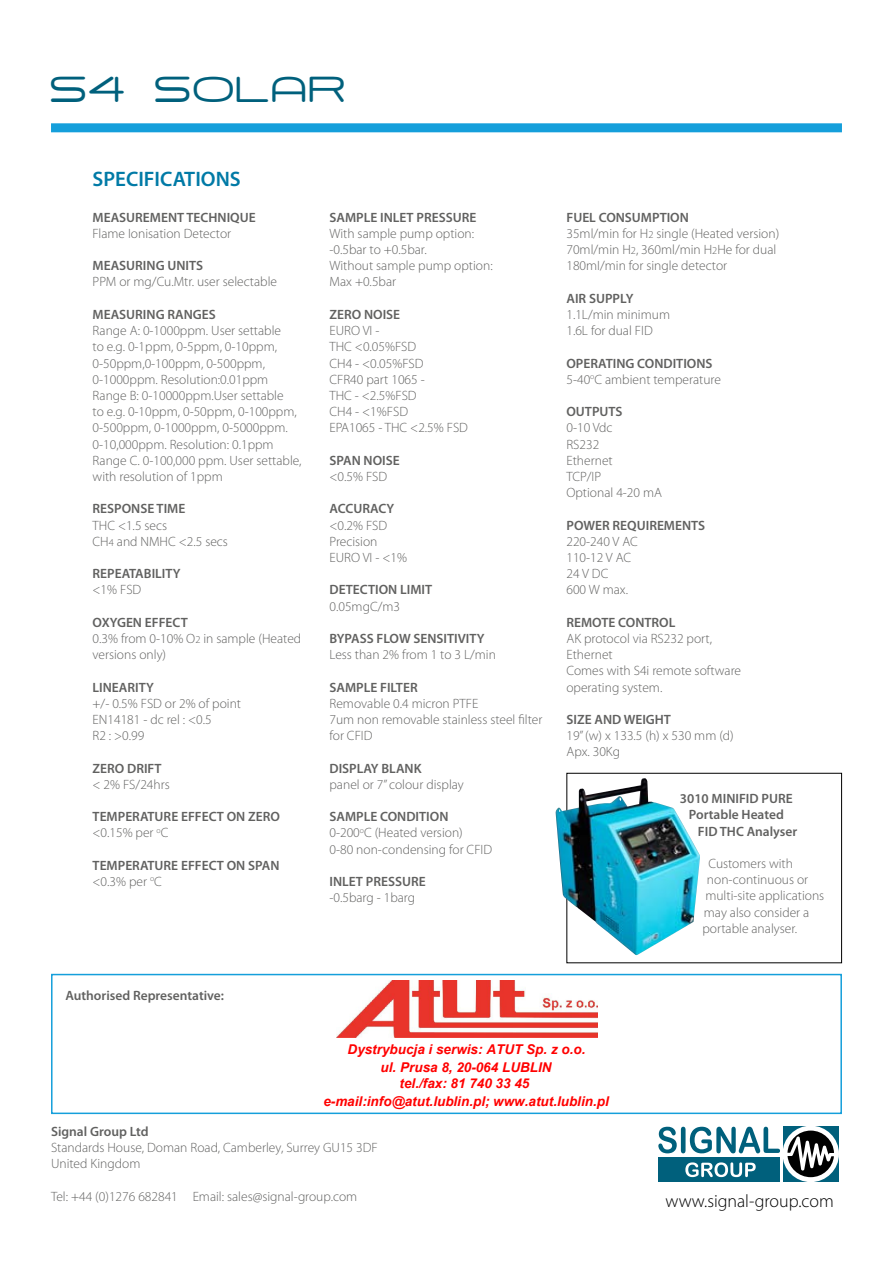
<style>
.page{position:relative;width:893px;height:1263px;background:#fff}
.page>*{position:absolute;margin:0;border:0;box-sizing:border-box;transform-origin:0 0}
.t1{font:45px "Air Conditioner";color:#00607c}
.t2{font:600 21px "Myriad Pro";color:#007aa6}
.t3{font:300 18px "Myriad Pro";color:#000}
.t4{font:300 13.5px/16.2px "Myriad Pro";color:#616160}
.t5{font:600 13.5px/16.2px "Myriad Pro";color:#616160}
.t6{font:13.5px/17.9px "Arial";color:#f00;text-align:center}
.s1{font-size:10.5px}
.s2{font-weight:600}
.s3{font-weight:300}
</style>
<div class="page">
<div style="left:51px;top:974px;width:791px;height:140px;border:2px solid #159fdb"></div>
<div style="left:658px;top:1158px;width:122px;height:24px;background:#00607c"></div>
<div style="left:783px;top:1126px;width:56px;height:56px;background:#00607c"></div>
<svg style="left:782px;top:1125px;width:57px;height:57px"></svg>
<svg style="left:787px;top:1130px;width:47px;height:47px;background:#6c7072"></svg>
<svg style="left:658px;top:1127px;width:122px;height:26px"></svg>
<svg style="left:685px;top:1162px;width:71px;height:15px"></svg>
<div style="left:51px;top:123px;width:791px;height:9px;background:#159fdb"></div>
<div style="left:566px;top:773px;width:276px;height:190px;border:1px solid #000"></div>
<img style="left:556px;top:778px;width:144px;height:177px">
<img style="left:336px;top:981px;width:261px;height:56px">
<h1 class="t1" style="left:51px;top:60px;width:299px">S4 SOLAR</h1>
<h2 class="t2" style="left:93px;top:165px;width:150px">SPECIFICATIONS</h2>
<p class="t5" style="left:93px;top:209px;width:165px">MEASUREMENT TECHNIQUE</p>
<p class="t4" style="left:93px;top:225px;width:140px">Flame Ionisation Detector</p>
<p class="t5" style="left:93px;top:257px;width:112px">MEASURING UNITS</p>
<p class="t4" style="left:93px;top:274px;width:186px">PPM or mg/Cu.Mtr. user selectable</p>
<p class="t5" style="left:93px;top:306px;width:125px">MEASURING RANGES</p>
<p class="t4" style="left:93px;top:322px;width:211px">Range A: 0-1000ppm. User settable<br>to e.g. 0-1ppm, 0-5ppm, 0-10ppm, 0-50ppm,0-100ppm, 0-500ppm, 0-1000ppm. Resolution:0.01ppm Range B: 0-10000ppm.User settable<br>to e.g. 0-10ppm, 0-50ppm, 0-100ppm, 0-500ppm, 0-1000ppm, 0-5000ppm.<br>0-10,000ppm. Resolution: 0.1ppm Range C. 0-100,000 ppm. User settable, with resolution of 1ppm</p>
<p class="t5" style="left:93px;top:500px;width:94px">RESPONSE TIME</p>
<p class="t4" style="left:93px;top:517px;width:137px">THC &lt;1.5 secs<br>CH<span class="s1">4</span> and NMHC &lt;2.5 secs</p>
<p class="t5" style="left:93px;top:565px;width:89px">REPEATABILITY</p>
<p class="t4" style="left:93px;top:582px;width:50px">&lt;1% FSD</p>
<p class="t4" style="left:93px;top:614px;width:210px"><span class="s2">OXYGEN EFFECT<br></span>0.3% from 0-10% O<span class="s1">2</span> in sample (Heated versions only)</p>
<p class="t5" style="left:93px;top:678px;width:63px">LINEARITY</p>
<p class="t4" style="left:93px;top:695px;width:150px">+/- 0.5% FSD or 2% of point<br>EN14181 - dc rel : &lt;0.5<br>R2 : &gt;0.99</p>
<p class="t5" style="left:93px;top:759px;width:70px">ZERO DRIFT</p>
<p class="t4" style="left:93px;top:776px;width:79px">&lt; 2% FS/24hrs</p>
<p class="t5" style="left:93px;top:808px;width:189px">TEMPERATURE EFFECT ON ZERO <span class="s3">&lt;0.15% per</span> <sup>o</sup><span class="s3">C</span></p>
<p class="t5" style="left:93px;top:857px;width:188px">TEMPERATURE EFFECT ON SPAN <span class="s3">&lt;0.3% per</span> <sup>o</sup><span class="s3">C</span></p>
<p class="t5" style="left:65px;top:986px;width:160px">Authorised Representative:</p>
<p class="t5" style="left:329px;top:209px;width:148px">SAMPLE INLET PRESSURE</p>
<p class="t4" style="left:329px;top:225px;width:165px">With sample pump option: -0.5bar to +0.5bar.<br>Without sample pump option:<br>Max +0.5bar</p>
<p class="t5" style="left:329px;top:306px;width:72px">ZERO NOISE</p>
<p class="t4" style="left:329px;top:322px;width:140px">EURO VI -<br>THC &lt;0.05%FSD<br>CH4 - &lt;0.05%FSD<br>CFR40 part 1065 -<br>THC - &lt;2.5%FSD<br>CH4 - &lt;1%FSD<br>EPA1065 - THC &lt;2.5% FSD</p>
<p class="t5" style="left:329px;top:452px;width:72px">SPAN NOISE</p>
<p class="t4" style="left:329px;top:468px;width:59px">&lt;0.5% FSD</p>
<p class="t5" style="left:329px;top:500px;width:66px">ACCURACY</p>
<p class="t4" style="left:329px;top:517px;width:79px">&lt;0.2% FSD<br>Precision<br>EURO VI - &lt;1%</p>
<p class="t5" style="left:329px;top:581px;width:104px">DETECTION LIMIT</p>
<p class="t4" style="left:329px;top:598px;width:72px">0.05mgC/m3</p>
<p class="t5" style="left:329px;top:630px;width:157px">BYPASS FLOW SENSITIVITY</p>
<p class="t4" style="left:329px;top:646px;width:168px">Less than 2% from 1 to 3 L/min</p>
<p class="t5" style="left:329px;top:678px;width:90px">SAMPLE FILTER</p>
<p class="t4" style="left:329px;top:695px;width:214px">Removable 0.4 micron PTFE<br>7um non removable stainless steel filter for CFID</p>
<p class="t5" style="left:329px;top:759px;width:94px">DISPLAY BLANK</p>
<p class="t4" style="left:329px;top:776px;width:136px">panel or 7” colour display</p>
<p class="t4" style="left:329px;top:808px;width:164px"><span class="s2">SAMPLE CONDITION<br></span>0-200<sup>o</sup>C (Heated version)<br>0-80 non-condensing for CFID</p>
<p class="t5" style="left:330px;top:873px;width:98px">INLET PRESSURE</p>
<p class="t4" style="left:330px;top:889px;width:87px">-0.5barg - 1barg</p>
<p class="t4" style="left:566px;top:209px;width:214px"><span class="s2">FUEL CONSUMPTION<br></span>35ml/min for H<span class="s1">2</span> single (Heated version)<br>70ml/min H<span class="s1">2</span>, 360ml/min H<span class="s1">2</span>He for dual<br>180mI/min for single detector</p>
<p class="t5" style="left:566px;top:290px;width:68px">AIR SUPPLY</p>
<p class="t4" style="left:566px;top:306px;width:105px">1.1L/min minimum<br>1.6L for dual FID</p>
<p class="t4" style="left:566px;top:355px;width:156px"><span class="s2">OPERATING CONDITIONS<br></span>5-40<sup>o</sup>C ambient temperature</p>
<p class="t5" style="left:566px;top:403px;width:58px">OUTPUTS</p>
<p class="t4" style="left:566px;top:420px;width:97px">0-10 Vdc<br>RS232<br>Ethernet<br>TCP/IP<br>Optional 4-20 mA</p>
<p class="t5" style="left:566px;top:516px;width:140px">POWER REQUIREMENTS</p>
<p class="t4" style="left:566px;top:533px;width:73px">220-240 V AC<br>110-12 V AC<br>24 V DC<br>600 W max.</p>
<p class="t5" style="left:566px;top:614px;width:110px">REMOTE CONTROL</p>
<p class="t4" style="left:566px;top:630px;width:176px">AK protocol via RS232 port,<br>Ethernet<br>Comes with S4i remote software operating system.</p>
<p class="t5" style="left:566px;top:711px;width:106px">SIZE AND WEIGHT</p>
<p class="t4" style="left:566px;top:727px;width:169px">19” (w) x 133.5 (h) x 530 mm (d)<br>Apx. 30Kg</p>
<p class="t5" style="left:680px;top:790px;width:114px">3010 MINIFID PURE</p>
<p class="t5" style="left:689px;top:806px;width:96px">Portable Heated</p>
<p class="t5" style="left:698px;top:823px;width:101px">FID THC Analyser</p>
<p class="t4" style="left:708px;top:855px;width:86px">Customers with</p>
<p class="t4" style="left:707px;top:871px;width:103px">non-continuous or</p>
<p class="t4" style="left:705px;top:888px;width:120px">multi-site applications</p>
<p class="t4" style="left:704px;top:904px;width:107px">may also consider a</p>
<p class="t4" style="left:702px;top:920px;width:96px">portable analyser.</p>
<p class="t6" style="left:348px;top:1042px;width:239px">Dystrybucja i serwis: ATUT Sp. z o.o.</p>
<p class="t6" style="left:323px;top:1076px;width:287px">tel./fax: 81 740 33 45 e-mail:info@atut.lublin.pl; www.atut.lublin.pl</p>
<p class="t6" style="left:381px;top:1059px;width:173px">ul. Prusa 8, 20-064 LUBLIN</p>
<p class="t5" style="left:51px;top:1123px;width:99px">Signal Group Ltd</p>
<p class="t4" style="left:51px;top:1139px;width:328px">Standards House, Doman Road, Camberley, Surrey GU15 3DF<br>United Kingdom</p>
<p class="t4" style="left:51px;top:1188px;width:308px">Tel: +44 (0)1276 682841 Email: sales@signal-group.com</p>
<h3 class="t3" style="left:665px;top:1190px;width:170px">www.signal-group.com</h3>
</div>
